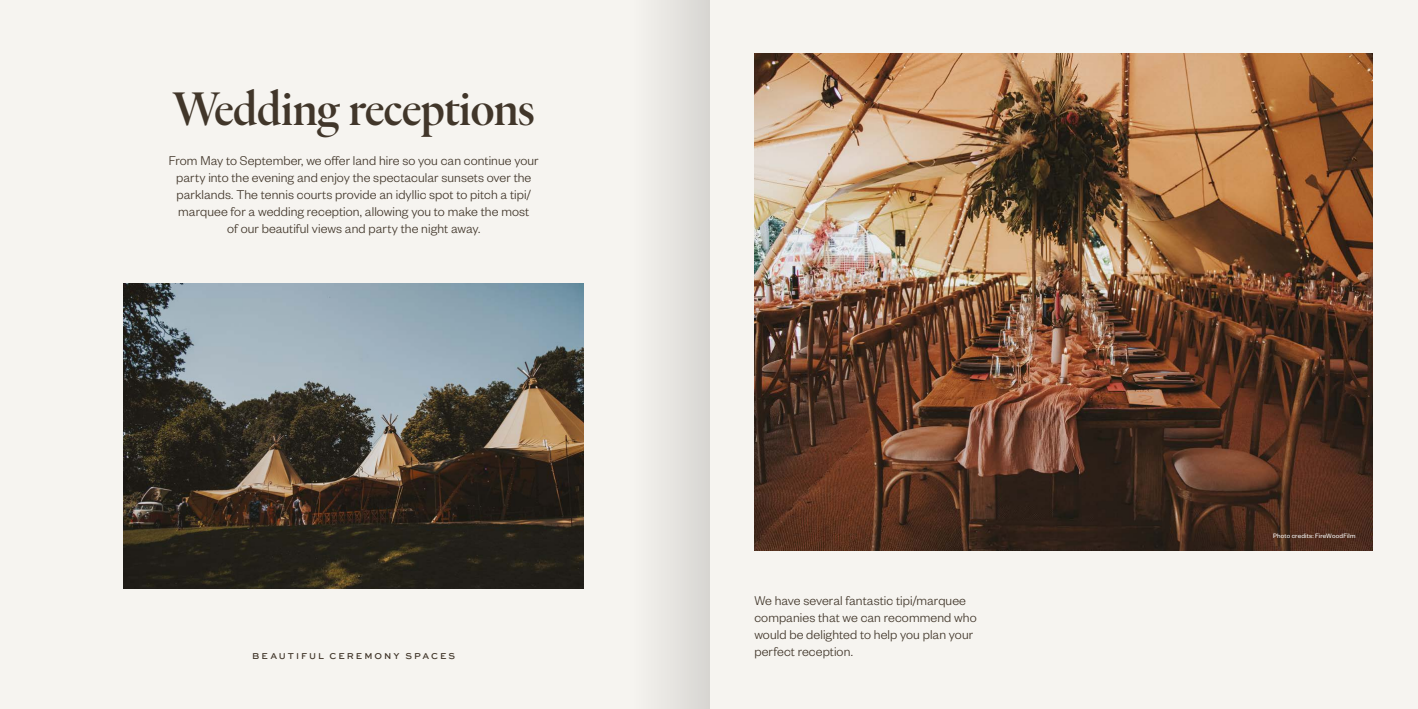
<style>
.page{position:relative;width:1418px;height:709px;background:#fff}
.page>*{position:absolute;margin:0;border:0;box-sizing:border-box;transform-origin:0 0}
.t1{font:500 48px "Chassi Test M";letter-spacing:-.02em;color:#41362a}
.t2{font:300 14px/17px "Founders Grotesk";letter-spacing:.005em;color:#41362a;text-align:center}
.t3{font:500 9px "Sweet Sans Pro";letter-spacing:.22em;color:#41362a}
.t4{font:7px "Founders Grotesk";letter-spacing:.025em;color:#fff}
</style>
<div class="page">
<div style="left:0;top:0;width:1417px;height:709px;background:#f6f4f0"></div>
<img style="left:754px;top:54px;width:618px;height:496px">
<img style="left:124px;top:283px;width:460px;height:305px">
<div style="left:609px;top:0;width:100px;height:709px;background:linear-gradient(to right,#fcfaf6,#dad8d4)"></div>
<p class="t1" style="left:172px;top:89px;width:364px">Wedding receptions</p>
<p class="t2" style="left:169px;top:151px;width:371px">From May to September, we ofer land hire so you can continue your party into the evening and enjoy the spectacular sunsets over the parklands. The tennis courts provide an idyllic spot to pitch a tipi/ marquee for a wedding reception, allowing you to make the most<br>of our beautiful views and party the night away.</p>
<p class="t2" style="left:754px;top:591px;width:224px;text-align:left">We have several fantastic tipi/marquee companies that we can recommend who would be delighted to help you plan your</p>
<p class="t3" style="left:252px;top:649px;width:204px">BEAUTIFUL CEREMONY SPACES</p>
<p class="t2" style="left:754px;top:642px;width:100px">perfect reception.</p>
<p class="t4" style="left:1273px;top:532px;width:84px">Photo credits: FireWoodFilm</p>
</div>
